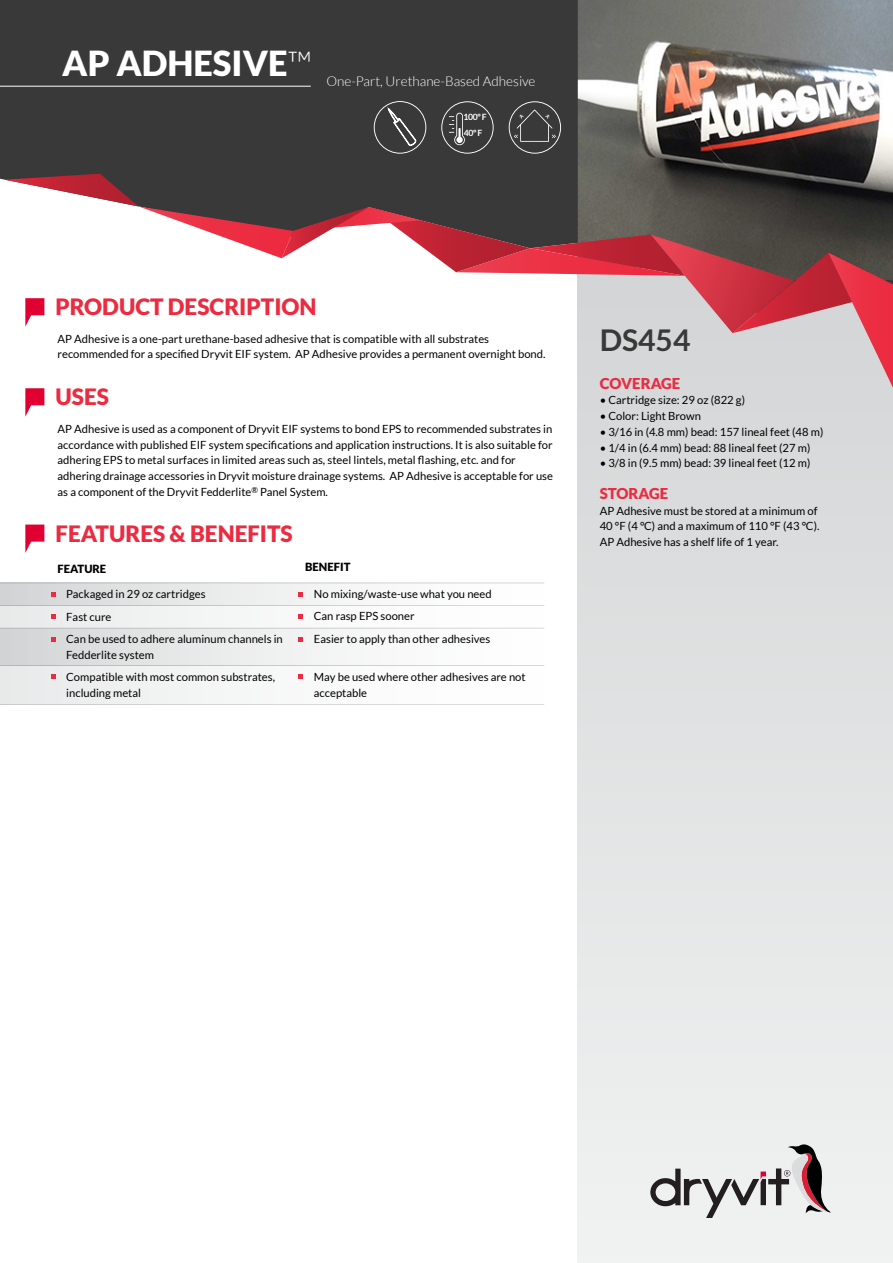
<style>
.page{position:relative;width:893px;height:1263px;background:#fff}
.page>*{position:absolute;margin:0;border:0;box-sizing:border-box;transform-origin:0 0}
.t1{font:900 34.5px "Lato";color:#fff}
.t2{font:700 30px "Lato";color:#393939}
.t3{font:900 22.5px "Lato";color:#ec2b40}
.t4{font:900 15px "Lato";color:#ec2b40}
.t5{font:300 13.5px "Lato";color:#fff}
.t6{font:11.25px/15.8px "Lato";color:#000}
.t7{font:900 11.25px "Lato";color:#000}
.t8{font:700 8.7px "Lato";letter-spacing:-.04em;color:#fff}
.s1{font-weight:300}
</style>
<div class="page">
<div style="left:0;top:583px;width:544px;height:23px;background:linear-gradient(to right,#d6d7d8,#fff)"></div>
<div style="left:0;top:606px;width:544px;height:22px;background:linear-gradient(to right,#eaeaeb,#fff)"></div>
<div style="left:0;top:628px;width:544px;height:37px;background:linear-gradient(to right,#d6d7d8,#fff)"></div>
<div style="left:0;top:665px;width:544px;height:39px;background:linear-gradient(to right,#eaebec,#fff)"></div>
<div style="left:578px;top:216px;width:315px;height:1047px;background:#e3e5e5"></div>
<div style="left:0;top:0;width:578px;height:180px;background:#393939"></div>
<img style="left:578px;top:0;width:315px;height:174px">
<hr style="left:0;top:86px;width:311px;height:1px;background:#fff">
<svg style="left:509px;top:101px;width:52px;height:53px;background:#4c4c4c"></svg>
<svg style="left:441px;top:101px;width:53px;height:53px;background:#4c4c4c"></svg>
<svg style="left:374px;top:101px;width:52px;height:53px;background:#4f4f4f"></svg>
<hr style="left:0;top:583px;width:544px;height:1px;background:#393939">
<hr style="left:0;top:605px;width:544px;height:1px;background:#393939">
<hr style="left:0;top:628px;width:544px;height:1px;background:#393939">
<hr style="left:0;top:665px;width:544px;height:1px;background:#393939">
<hr style="left:0;top:704px;width:544px;height:1px;background:#393939">
<svg style="left:51px;top:592px;width:4px;height:4px"></svg>
<svg style="left:51px;top:615px;width:4px;height:4px"></svg>
<svg style="left:51px;top:637px;width:4px;height:4px"></svg>
<svg style="left:51px;top:675px;width:4px;height:4px"></svg>
<svg style="left:298px;top:592px;width:4px;height:4px"></svg>
<svg style="left:298px;top:615px;width:4px;height:4px"></svg>
<svg style="left:298px;top:637px;width:4px;height:4px"></svg>
<svg style="left:298px;top:675px;width:4px;height:4px"></svg>
<svg style="left:5px;top:174px;width:888px;height:243px"></svg>
<svg style="left:25px;top:525px;width:19px;height:28px"></svg>
<svg style="left:650px;top:1144px;width:181px;height:74px"></svg>
<h1 class="t1" style="left:62px;top:43px;width:251px">AP ADHESIVE<span class="s1">™</span></h1>
<p class="t5" style="left:326px;top:74px;width:211px">One-Part, Urethane-Based Adhesive</p>
<p class="t8" style="left:463px;top:112px;width:25px">100º F</p>
<p class="t8" style="left:464px;top:127px;width:20px">40º F</p>
<h3 class="t3" style="left:56px;top:294px;width:262px">PRODUCT DESCRIPTION</h3>
<p class="t6" style="left:58px;top:331px;width:489px">AP Adhesive is a one-part urethane-based adhesive that is compatible with all substrates recommended for a specified Dryvit EIF system. AP Adhesive provides a permanent overnight bond.</p>
<h3 class="t3" style="left:56px;top:384px;width:55px">USES</h3>
<p class="t6" style="left:58px;top:421px;width:497px">AP Adhesive is used as a component of Dryvit EIF systems to bond EPS to recommended substrates in accordance with published EIF system specifications and application instructions. It is also suitable for adhering EPS to metal surfaces in limited areas such as, steel lintels, metal flashing, etc. and for adhering drainage accessories in Dryvit moisture drainage systems. AP Adhesive is acceptable for use as a component of the Dryvit Fedderlite<sup>®</sup> Panel System.</p>
<h3 class="t3" style="left:56px;top:521px;width:239px">FEATURES &amp; BENEFITS</h3>
<p class="t7" style="left:58px;top:562px;width:50px">FEATURE</p>
<p class="t6" style="left:66px;top:583px;width:218px;line-height:22.5px">Packaged in 29 oz cartridges<br>Fast cure<br>Can be used to adhere aluminum channels in</p>
<p class="t6" style="left:66px;top:643px;width:210px;line-height:22.5px">Fedderlite system<br>Compatible with most common substrates,</p>
<p class="t6" style="left:66px;top:685px;width:76px">including metal</p>
<p class="t7" style="left:305px;top:560px;width:47px">BENEFIT</p>
<p class="t6" style="left:314px;top:582px;width:179px;line-height:22.5px">No mixing/waste-use what you need<br>Can rasp EPS sooner<br>Easier to apply than other adhesives</p>
<p class="t6" style="left:314px;top:669px;width:213px">May be used where other adhesives are not acceptable</p>
<h2 class="t2" style="left:600px;top:322px;width:92px">DS454</h2>
<h3 class="t4" style="left:600px;top:374px;width:82px">COVERAGE</h3>
<p class="t6" style="left:600px;top:392px;width:147px">• Cartridge size: 29 oz (822 g)</p>
<p class="t6" style="left:600px;top:408px;width:103px">• Color: Light Brown</p>
<p class="t6" style="left:600px;top:424px;width:225px">• 3/16 in (4.8 mm) bead: 157 lineal feet (48 m)</p>
<p class="t6" style="left:600px;top:439px;width:212px">• 1/4 in (6.4 mm) bead: 88 lineal feet (27 m)</p>
<p class="t6" style="left:600px;top:455px;width:212px">• 3/8 in (9.5 mm) bead: 39 lineal feet (12 m)</p>
<h3 class="t4" style="left:600px;top:484px;width:70px">STORAGE</h3>
<p class="t6" style="left:600px;top:502px;width:221px">AP Adhesive must be stored at a minimum of<br>40 °F (4 °C) and a maximum of 110 °F (43 °C).<br>AP Adhesive has a shelf life of 1 year.</p>
</div>
